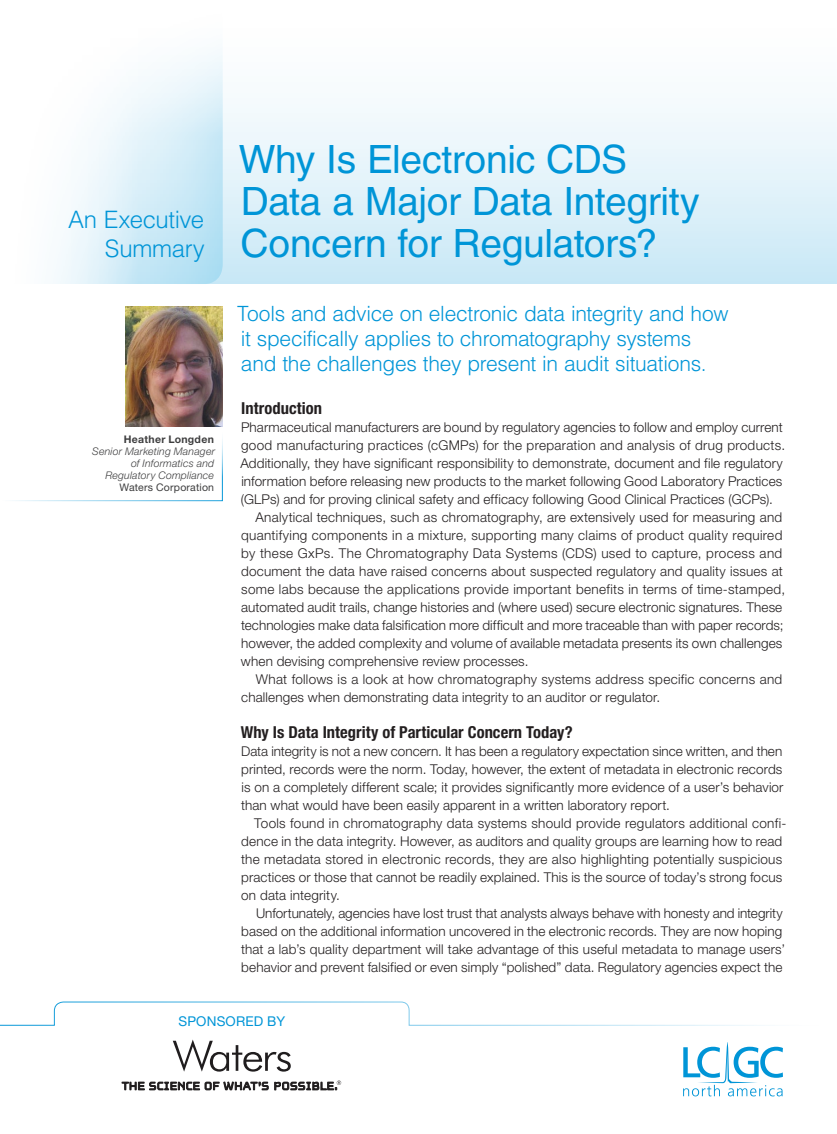
<style>
.page{position:relative;width:837px;height:1134px;background:#fff}
.page>*{position:absolute;margin:0;border:0;box-sizing:border-box;transform-origin:0 0}
.head{font:39px/42px "Helvetica LT Std";letter-spacing:-.01em;color:#0095d7}
.header_describer{font:300 24px/28.8px "Helvetica LT Std";letter-spacing:-.015em;color:#0095d7;text-align:right}
.subhead_main{font:300 21px/25.2px "Helvetica LT Std";letter-spacing:-.015em;color:#0095d7}
.subhead_a{font:700 condensed 16.5px "Helvetica Neue LT Std";color:#231f20}
.text{font:300 13.5px/18px "Helvetica Neue LT Std";letter-spacing:.01em;color:#231f20}
.textnoindent{font:300 13.5px/18px "Helvetica Neue LT Std";letter-spacing:.01em;color:#231f20}
.t1{font:13.5px "Helvetica Neue LT Std";letter-spacing:.015em;color:#0095d7}
.mug_slug{font:italic 300 10.5px/12px "Helvetica Neue LT Std";letter-spacing:.02em;color:#3e3e3f;text-align:right}
.mug_slug-2{font:10.5px "Helvetica Neue LT Std";letter-spacing:.02em;color:#3e3e3f}
.s1{font-weight:700;font-style:normal}
</style>
<div class="page">
<div style="left:0;top:0;width:837px;height:284px;background:linear-gradient(to bottom,#fff,#cce9f7)"></div>
<svg style="left:0;top:0;width:223px;height:284px"></svg>
<svg style="left:0;top:1001px;width:783px;height:96px"></svg>
<img style="left:125px;top:306px;width:98px;height:121px">
<svg style="left:683px;top:1030px;width:100px;height:66px"></svg>
<svg style="left:122px;top:1080px;width:219px;height:10px"></svg>
<svg style="left:173px;top:1040px;width:118px;height:32px"></svg>
<p class="header_describer" style="left:68px;top:205px;width:138px">An Executive<br>Summary</p>
<p class="mug_slug" style="left:92px;top:433px;width:124px"><span class="s1">Heather Longden<br></span>Senior Marketing Manager of Informatics and<br>Regulatory Compliance</p>
<p class="mug_slug-2" style="left:119px;top:481px;width:96px">Waters Corporation</p>
<p class="head" style="left:239px;top:138px;width:462px">Why Is Electronic CDS<br>Data a Major Data Integrity<br>Concern for Regulators?</p>
<p class="subhead_main" style="left:237px;top:301px;width:493px">Tools and advice on electronic data integrity and how it specifically applies to chromatography systems and the challenges they present in audit situations.</p>
<p class="subhead_a" style="left:241px;top:398px;width:82px">Introduction</p>
<p class="textnoindent" style="left:240px;top:418px;width:546px">Pharmaceutical manufacturers are bound by regulatory agencies to follow and employ current good manufacturing practices (cGMPs) for the preparation and analysis of drug products.<br>Additionally, they have significant responsibility to demonstrate, document and file regulatory information before releasing new products to the market following Good Laboratory Practices (GLPs) and for proving clinical safety and efficacy following Good Clinical Practices (GCPs).</p>
<p class="text" style="left:241px;top:508px;width:546px;text-indent:15px">Analytical techniques, such as chromatography, are extensively used for measuring and quantifying components in a mixture, supporting many claims of product quality required by these GxPs. The Chromatography Data Systems (CDS) used to capture, process and document the data have raised concerns about suspected regulatory and quality issues at some labs because the applications provide important benefits in terms of time-stamped, automated audit trails, change histories and (where used) secure electronic signatures. These technologies make data falsification more difficult and more traceable than with paper records; however, the added complexity and volume of available metadata presents its own challenges when devising comprehensive review processes.</p>
<p class="text" style="left:241px;top:670px;width:543px;text-indent:15px">What follows is a look at how chromatography systems address specific concerns and challenges when demonstrating data integrity to an auditor or regulator.</p>
<p class="subhead_a" style="left:241px;top:722px;width:333px">Why Is Data Integrity of Particular Concern Today?</p>
<p class="textnoindent" style="left:241px;top:742px;width:544px;text-align:justify">Data integrity is not a new concern. It has been a regulatory expectation since written, and then printed, records were the norm. Today, however, the extent of metadata in electronic records is on a completely different scale; it provides significantly more evidence of a user’s behavior than what would have been easily apparent in a written laboratory report.</p>
<p class="text" style="left:241px;top:814px;width:547px;text-indent:13px">Tools found in chromatography data systems should provide regulators additional confi&shy;dence in the data integrity. However, as auditors and quality groups are learning how to read the metadata stored in electronic records, they are also highlighting potentially suspicious practices or those that cannot be readily explained. This is the source of today’s strong focus on data integrity.</p>
<p class="text" style="left:241px;top:904px;width:546px;text-indent:15px">Unfortunately, agencies have lost trust that analysts always behave with honesty and integrity based on the additional information uncovered in the electronic records. They are now hoping that a lab’s quality department will take advantage of this useful metadata to manage users’ behavior and prevent falsified or even simply “polished” data. Regulatory agencies expect the</p>
<p class="t1" style="left:178px;top:1013px;width:108px">SPONSORED BY</p>
</div>
